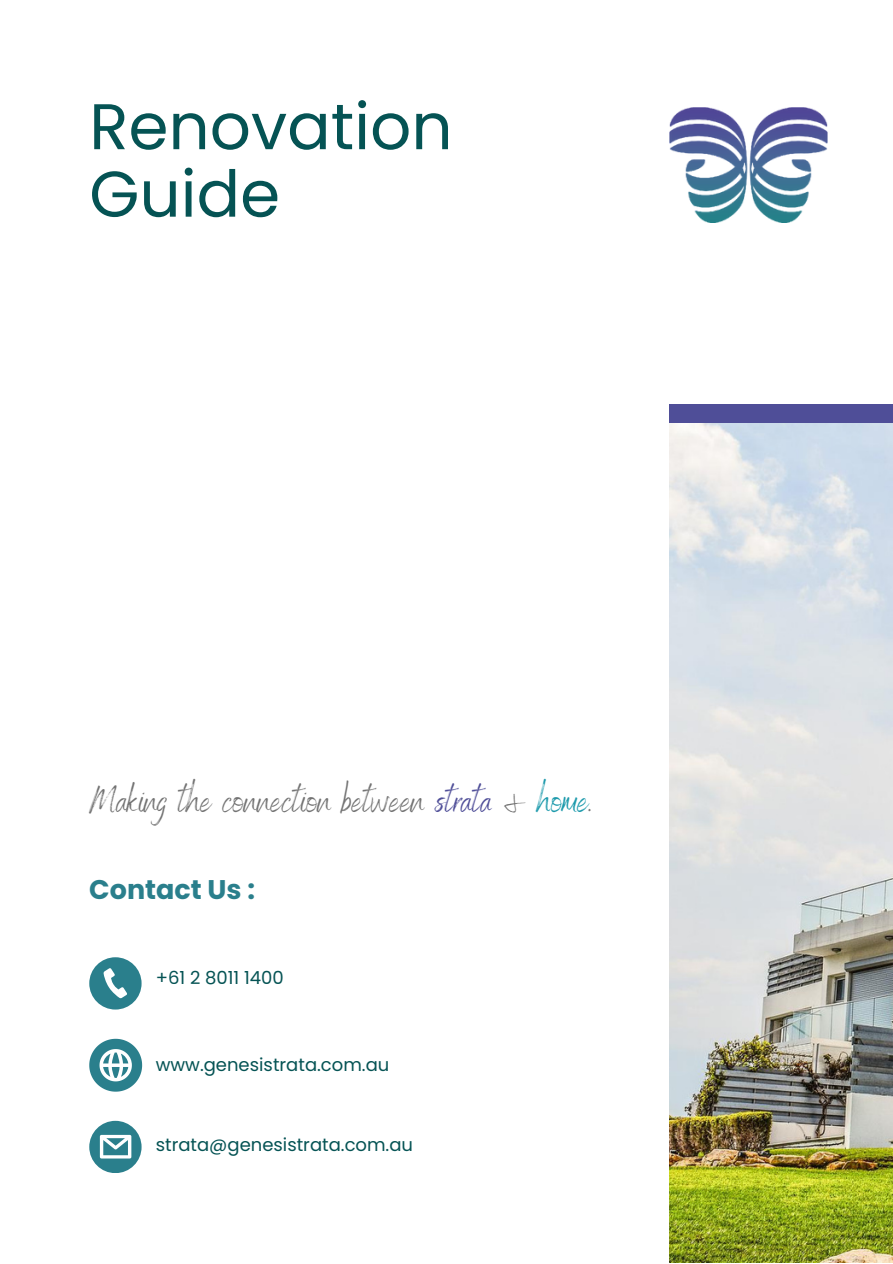
<style>
.page{position:relative;width:893px;height:1264px;background:#fff}
.page>*{position:absolute;margin:0;border:0;box-sizing:border-box;transform-origin:0 0}
.t1{font:64.5px/67.5px "Poppins";color:#055354}
.t2{font:37.5px "Benedict";color:#737373}
.t3{font:700 27px "Poppins";color:#2a7f8c}
.t4{font:18px "Poppins";color:#055354}
.s1{color:#4f4e98}
.s2{color:#1d9aac}
</style>
<div class="page">
<img style="left:669px;top:422px;width:223px;height:840px">
<div style="left:669px;top:404px;width:223px;height:18px;background:#4f4e98"></div>
<svg style="left:89px;top:1038px;width:53px;height:53px"></svg>
<div style="left:89px;top:1120px;width:52px;height:53px;background:#2a7f8c;border-radius:50%"></div>
<div style="left:89px;top:957px;width:52px;height:52px;background:#2a7f8c;border-radius:50%"></div>
<svg style="left:103px;top:968px;width:24px;height:30px"></svg>
<svg style="left:100px;top:1134px;width:31px;height:24px"></svg>
<img style="left:669px;top:107px;width:157px;height:115px">
<h1 class="t1" style="left:89px;top:93px;width:365px">Renovation<br>Guide</h1>
<h2 class="t2" style="left:89px;top:775px;width:505px">Making the connection between <span class="s1">strata</span> &amp; <span class="s2">home</span>.</h2>
<h3 class="t3" style="left:89px;top:871px;width:167px">Contact Us :</h3>
<p class="t4" style="left:156px;top:965px;width:130px">+61 2 8011 1400</p>
<p class="t4" style="left:156px;top:1051px;width:235px">www.genesistrata.com.au</p>
<p class="t4" style="left:156px;top:1132px;width:259px">strata@genesistrata.com.au</p>
</div>
